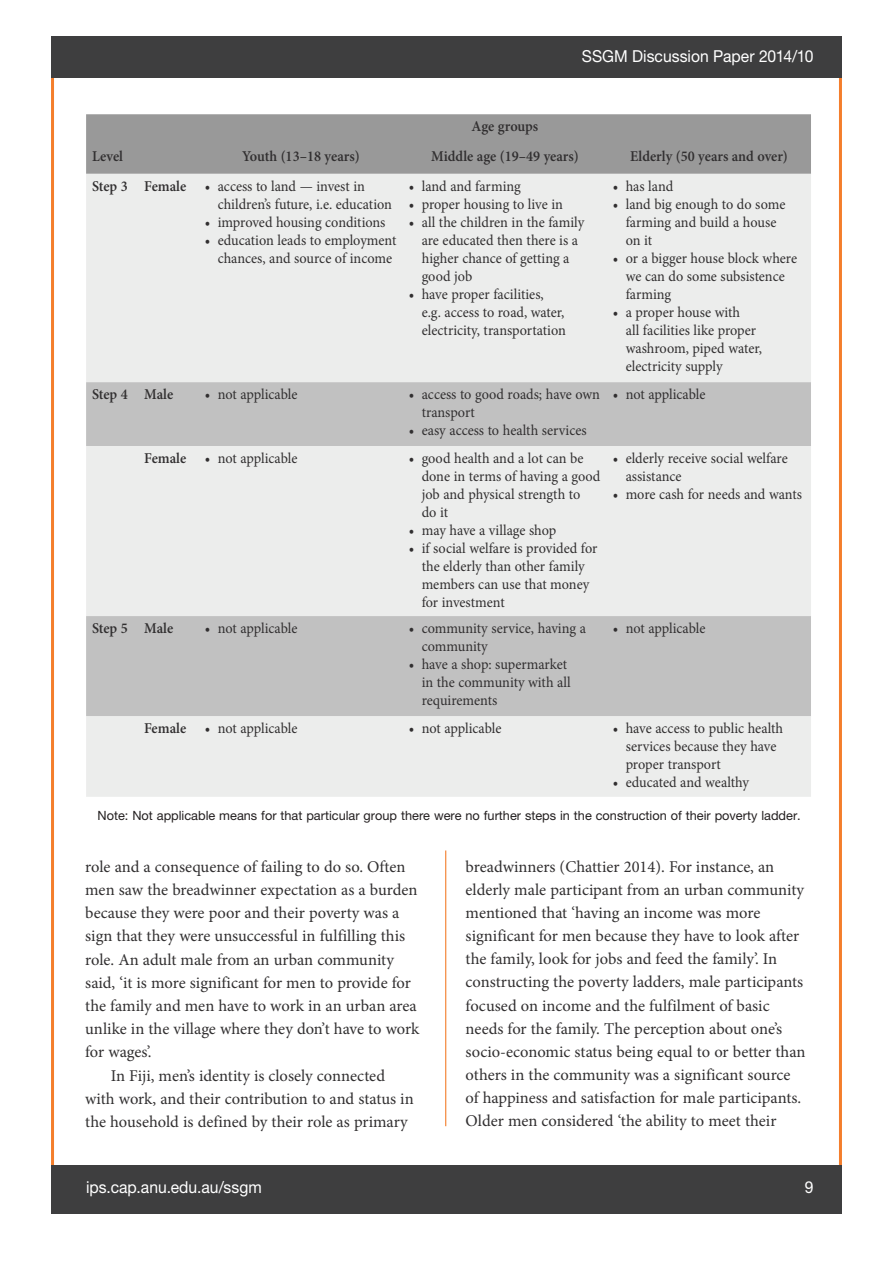
<style>
.page{position:relative;width:893px;height:1263px;background:#fff}
.page>*{position:absolute;margin:0;border:0;box-sizing:border-box;transform-origin:0 0}
.t1{font:16.5px/23.1px "Minion Pro";color:#312f30}
.t2{font:16.5px "Helvetica Neue LT Std";color:#fff;scale:.95 1}
.t3{font:15px/18px "Minion Pro";letter-spacing:-.005em;color:#312f30;scale:.95 1}
.t4{font:600 15px "Minion Pro";color:#312f30;scale:.95 1}
.t5{font:12.75px "Helvetica Neue LT Std";color:#231f20}
.s1{font-weight:600}
</style>
<div class="page">
<div style="left:51px;top:1165px;width:790px;height:49px;background:#3e3e3f"></div>
<div style="left:51px;top:36px;width:791px;height:42px;background:#3e3e3f"></div>
<hr style="left:445px;top:850px;width:1px;height:276px;background:#f47e2c">
<div style="left:86px;top:114px;width:725px;height:60px;background:#999"></div>
<div style="left:86px;top:174px;width:725px;height:623px;background:#ecedec"></div>
<svg style="left:86px;top:382px;width:725px;height:334px;background:#d6d7d6"></svg>
<p class="t4" style="left:472px;top:116px;width:72px">Age groups</p>
<p class="t2" style="left:582px;top:47px;width:246px">SSGM Discussion Paper 2014/10</p>
<p class="t4" style="left:92px;top:146px;width:34px">Level</p>
<p class="t4" style="left:242px;top:146px;width:125px">Youth (13–18 years)</p>
<p class="t4" style="left:431px;top:146px;width:157px">Middle age (19–49 years)</p>
<p class="t4" style="left:630px;top:146px;width:168px">Elderly (50 years and over)</p>
<p class="t3" style="left:218px;top:177px;width:185px;text-indent:-126px"><span class="s1">Step 3 Female</span> • access to land — invest in children’s future, i.e. education</p>
<p class="t3" style="left:205px;top:213px;width:192px">• improved housing conditions</p>
<p class="t3" style="left:205px;top:231px;width:203px;text-align:center">• education leads to employment chances, and source of income</p>
<p class="t3" style="left:613px;top:177px;width:65px">• has land</p>
<p class="t3" style="left:626px;top:195px;width:170px;text-indent:-13px">• land big enough to do some farming and build a house on it</p>
<p class="t3" style="left:626px;top:249px;width:182px;text-indent:-13px">• or a bigger house block where we can do some subsistence farming</p>
<p class="t3" style="left:626px;top:303px;width:145px;text-indent:-13px">• a proper house with<br>all facilities like proper washroom, piped water, electricity supply</p>
<p class="t3" style="left:409px;top:177px;width:119px">• land and farming</p>
<p class="t3" style="left:409px;top:195px;width:164px">• proper housing to live in</p>
<p class="t3" style="left:422px;top:213px;width:173px;text-indent:-13px">• all the children in the family are educated then there is a higher chance of getting a good job</p>
<p class="t3" style="left:422px;top:285px;width:153px;text-indent:-13px">• have proper facilities, e.g. access to road, water, electricity, transportation</p>
<p class="t4" style="left:92px;top:384px;width:87px">Step 4 Male</p>
<p class="t3" style="left:205px;top:385px;width:99px">• not applicable</p>
<p class="t3" style="left:422px;top:385px;width:189px;text-indent:-13px">• access to good roads; have own transport</p>
<p class="t3" style="left:409px;top:421px;width:189px">• easy access to health services</p>
<p class="t3" style="left:144px;top:449px;width:163px"><span class="s1">Female</span> • not applicable</p>
<p class="t3" style="left:422px;top:449px;width:190px;text-indent:-13px">• good health and a lot can be done in terms of having a good job and physical strength to<br>do it</p>
<p class="t3" style="left:409px;top:521px;width:157px">• may have a village shop</p>
<p class="t3" style="left:422px;top:539px;width:186px;text-indent:-13px">• if social welfare is provided for the elderly than other family members can use that money for investment</p>
<p class="t4" style="left:92px;top:618px;width:87px">Step 5 Male</p>
<p class="t3" style="left:205px;top:619px;width:99px">• not applicable</p>
<p class="t3" style="left:422px;top:619px;width:174px;text-indent:-13px">• community service, having a community</p>
<p class="t3" style="left:422px;top:655px;width:158px;text-indent:-13px">• have a shop: supermarket in the community with all requirements</p>
<p class="t3" style="left:613px;top:385px;width:99px">• not applicable</p>
<p class="t3" style="left:626px;top:449px;width:172px;text-indent:-13px">• elderly receive social welfare assistance</p>
<p class="t3" style="left:613px;top:485px;width:201px">• more cash for needs and wants</p>
<p class="t3" style="left:613px;top:619px;width:99px">• not applicable</p>
<p class="t3" style="left:144px;top:719px;width:163px"><span class="s1">Female</span> • not applicable</p>
<p class="t3" style="left:409px;top:719px;width:99px">• not applicable</p>
<p class="t3" style="left:626px;top:719px;width:167px;text-indent:-13px">• have access to public health services because they have proper transport</p>
<p class="t3" style="left:613px;top:773px;width:145px">• educated and wealthy</p>
<p class="t5" style="left:98px;top:808px;width:705px">Note: Not applicable means for that particular group there were no further steps in the construction of their poverty ladder.</p>
<p class="t1" style="left:85px;top:855px;width:322px">role and a consequence of failing to do so. Often</p>
<p class="t1" style="left:85px;top:878px;width:334px">men saw the breadwinner expectation as a burden</p>
<p class="t1" style="left:85px;top:901px;width:316px">because they were poor and their poverty was a</p>
<p class="t1" style="left:85px;top:924px;width:321px">sign that they were unsuccessful in fulfilling this</p>
<p class="t1" style="left:85px;top:948px;width:310px">role. An adult male from an urban community</p>
<p class="t1" style="left:85px;top:971px;width:327px">said, ‘it is more significant for men to provide for</p>
<p class="t1" style="left:85px;top:994px;width:333px">the family and men have to work in an urban area</p>
<p class="t1" style="left:85px;top:1017px;width:336px">unlike in the village where they don’t have to work</p>
<p class="t1" style="left:85px;top:1040px;width:68px">for wages’.</p>
<p class="t1" style="left:111px;top:1064px;width:276px">In Fiji, men’s identity is closely connected</p>
<p class="t1" style="left:85px;top:1087px;width:330px">with work, and their contribution to and status in</p>
<p class="t1" style="left:85px;top:1110px;width:324px">the household is defined by their role as primary</p>
<p class="t1" style="left:466px;top:855px;width:341px">breadwinners (Chattier 2014). For instance, an elderly male participant from an urban community mentioned that ‘having an income was more significant for men because they have to look after the family, look for jobs and feed the family’. In constructing the poverty ladders, male participants focused on income and the fulfilment of basic needs for the family. The perception about one’s socio-economic status being equal to or better than others in the community was a significant source of happiness and satisfaction for male participants.<br>Older men considered ‘the ability to meet their</p>
<p class="t2" style="left:86px;top:1177px;width:186px">ips.cap.anu.edu.au/ssgm</p>
<p class="t2" style="left:805px;top:1177px;width:11px">9</p>
</div>
